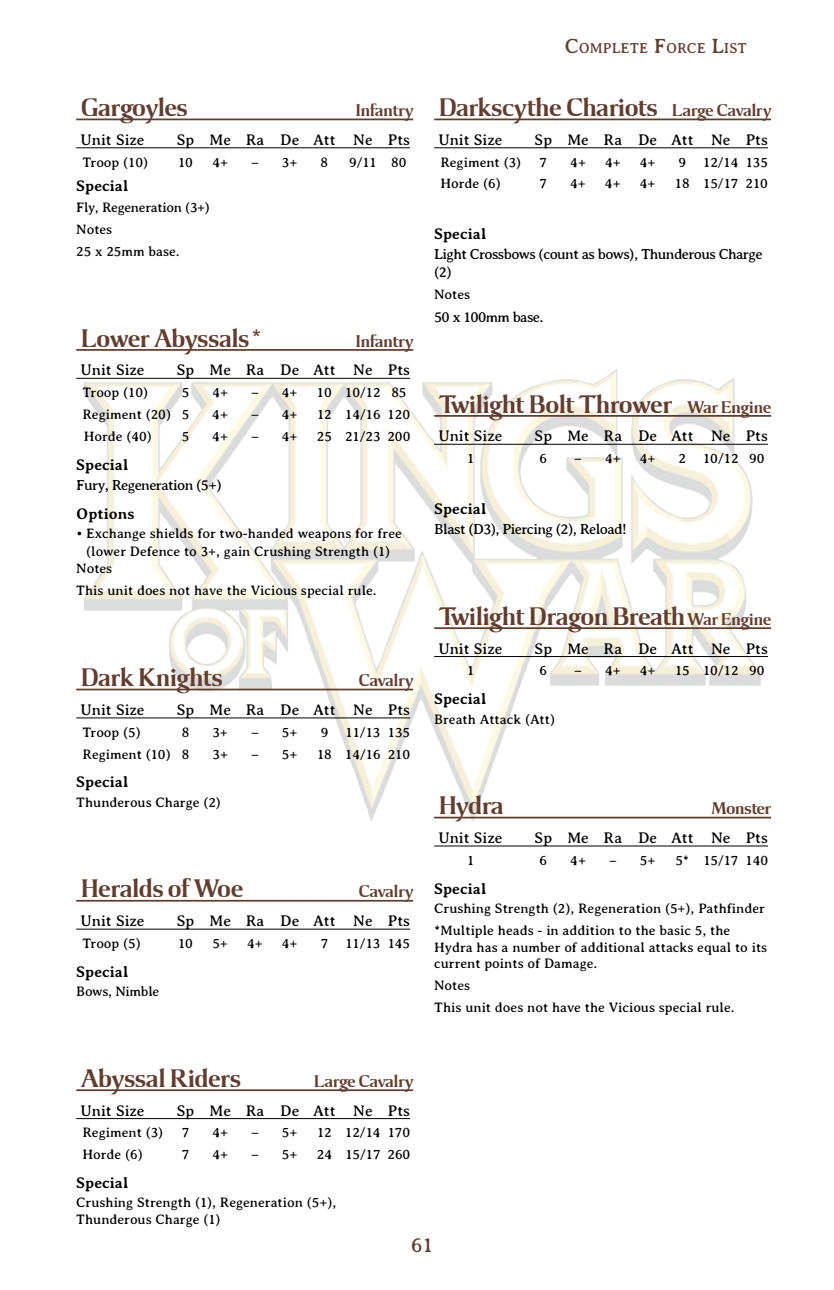
<style>
.page{position:relative;width:834px;height:1290px;background:#fff}
.page>*{position:absolute;margin:0;border:0;box-sizing:border-box;transform-origin:0 0}
.t1{font:700 26.25px "Argus RR";color:#613d30}
.t2{font:21px "Averia Serif";color:#613d30}
.t3{font:700 17.5px "Argus RR";color:#613d30}
.t4{font:15.75px "Averia Serif";color:#000}
.t5{font:700 15.75px "Averia Serif";color:#000}
.t6{font:14.88px/17.8px "Averia Serif";letter-spacing:-.04em;color:#000}
.t7{font:14.7px "Averia Serif";color:#613d30}
.t8{font:14px/16.8px "Averia Serif";color:#000}
.t9{font:14px/21.7px "Averia Serif";letter-spacing:-.02em;color:#000}
.s1{font-size:21px}
.s2{font-size:17.5px}
</style>
<div class="page">
<img style="left:84px;top:378px;width:621px;height:444px">
<hr style="left:76px;top:119px;width:337px;height:1px;background:#613d30">
<hr style="left:76px;top:147px;width:334px;height:1px;background:#000">
<hr style="left:76px;top:349px;width:337px;height:2px;background:#613d30">
<hr style="left:76px;top:378px;width:334px;height:1px;background:#000">
<hr style="left:76px;top:689px;width:337px;height:1px;background:#613d30">
<hr style="left:76px;top:717px;width:334px;height:1px;background:#000">
<hr style="left:76px;top:900px;width:337px;height:1px;background:#613d30">
<hr style="left:76px;top:929px;width:334px;height:1px;background:#000">
<hr style="left:76px;top:1089px;width:337px;height:2px;background:#613d30">
<hr style="left:76px;top:1118px;width:334px;height:1px;background:#000">
<hr style="left:434px;top:119px;width:337px;height:1px;background:#613d30">
<hr style="left:434px;top:147px;width:333px;height:1px;background:#000">
<hr style="left:434px;top:415px;width:337px;height:2px;background:#613d30">
<hr style="left:434px;top:444px;width:333px;height:1px;background:#000">
<hr style="left:434px;top:627px;width:337px;height:2px;background:#613d30">
<hr style="left:434px;top:656px;width:333px;height:1px;background:#000">
<hr style="left:434px;top:817px;width:337px;height:1px;background:#613d30">
<hr style="left:434px;top:845px;width:333px;height:1px;background:#000">
<h1 class="t1" style="left:81px;top:92px;width:108px">Gargoyles</h1>
<p class="t3" style="left:356px;top:100px;width:59px">Infantry</p>
<p class="t4" style="left:80px;top:131px;width:66px">Unit Size</p>
<p class="t4" style="left:177px;top:131px;width:235px">Sp Me Ra De Att Ne Pts</p>
<p class="t8" style="left:82px;top:154px;width:67px">Troop (10)</p>
<p class="t8" style="left:178px;top:154px;width:16px">10</p>
<p class="t8" style="left:212px;top:154px;width:17px">4+</p>
<p class="t8" style="left:251px;top:154px;width:48px">– 3+</p>
<p class="t8" style="left:320px;top:154px;width:9px">8</p>
<p class="t8" style="left:349px;top:154px;width:59px">9/11 80</p>
<p class="t5" style="left:76px;top:176px;width:54px">Special</p>
<p class="t9" style="left:76px;top:197px;width:135px">Fly, Regeneration (3+)<br>Notes<br>25 x 25mm base.</p>
<h1 class="t1" style="left:81px;top:323px;width:184px">Lower Abyssals*</h1>
<p class="t3" style="left:356px;top:331px;width:59px">Infantry</p>
<p class="t4" style="left:80px;top:361px;width:66px">Unit Size</p>
<p class="t4" style="left:177px;top:361px;width:235px">Sp Me Ra De Att Ne Pts</p>
<p class="t8" style="left:82px;top:384px;width:67px">Troop (10)</p>
<p class="t8" style="left:182px;top:384px;width:9px">5</p>
<p class="t8" style="left:212px;top:384px;width:17px">4+</p>
<p class="t8" style="left:251px;top:384px;width:48px">– 4+</p>
<p class="t8" style="left:317px;top:384px;width:91px">10 10/12 85</p>
<p class="t8" style="left:82px;top:406px;width:108px">Regiment (20) 5</p>
<p class="t8" style="left:212px;top:406px;width:17px">4+</p>
<p class="t8" style="left:251px;top:406px;width:48px">– 4+</p>
<p class="t8" style="left:317px;top:406px;width:95px">12 14/16 120</p>
<p class="t8" style="left:84px;top:428px;width:70px">Horde (40)</p>
<p class="t8" style="left:182px;top:428px;width:9px">5</p>
<p class="t8" style="left:212px;top:428px;width:17px">4+</p>
<p class="t8" style="left:251px;top:428px;width:48px">– 4+</p>
<p class="t8" style="left:317px;top:428px;width:95px">25 21/23 200</p>
<p class="t5" style="left:76px;top:455px;width:54px">Special</p>
<p class="t6" style="left:76px;top:476px;width:147px">Fury, Regeneration (5+)</p>
<p class="t5" style="left:76px;top:505px;width:60px">Options</p>
<p class="t8" style="left:76px;top:525px;width:327px">• Exchange shields for two-handed weapons for free</p>
<p class="t8" style="left:86px;top:543px;width:305px">(lower Defence to 3+, gain Crushing Strength (1)</p>
<p class="t8" style="left:76px;top:560px;width:38px">Notes</p>
<p class="t8" style="left:76px;top:582px;width:302px">This unit does not have the Vicious special rule.</p>
<h1 class="t1" style="left:81px;top:662px;width:143px">Dark Knights</h1>
<p class="t3" style="left:359px;top:670px;width:56px">Cavalry</p>
<p class="t4" style="left:80px;top:701px;width:66px">Unit Size</p>
<p class="t4" style="left:177px;top:701px;width:235px">Sp Me Ra De Att Ne Pts</p>
<p class="t8" style="left:82px;top:724px;width:60px">Troop (5)</p>
<p class="t8" style="left:182px;top:724px;width:9px">8</p>
<p class="t8" style="left:212px;top:724px;width:17px">3+</p>
<p class="t8" style="left:251px;top:724px;width:48px">– 5+</p>
<p class="t8" style="left:320px;top:724px;width:91px">9 11/13 135</p>
<p class="t8" style="left:83px;top:745px;width:108px">Regiment (10) 8</p>
<p class="t8" style="left:212px;top:745px;width:17px">3+</p>
<p class="t8" style="left:251px;top:745px;width:48px">– 5+</p>
<p class="t8" style="left:317px;top:745px;width:95px">18 14/16 210</p>
<p class="t5" style="left:76px;top:773px;width:54px">Special</p>
<p class="t8" style="left:76px;top:793px;width:146px">Thunderous Charge (2)</p>
<h1 class="t1" style="left:81px;top:874px;width:163px">Heralds of Woe</h1>
<p class="t3" style="left:359px;top:881px;width:56px">Cavalry</p>
<p class="t4" style="left:80px;top:912px;width:66px">Unit Size</p>
<p class="t4" style="left:177px;top:912px;width:235px">Sp Me Ra De Att Ne Pts</p>
<p class="t8" style="left:82px;top:935px;width:60px">Troop (5)</p>
<p class="t8" style="left:178px;top:935px;width:16px">10</p>
<p class="t8" style="left:212px;top:935px;width:17px">5+</p>
<p class="t8" style="left:247px;top:935px;width:17px">4+</p>
<p class="t8" style="left:282px;top:935px;width:17px">4+</p>
<p class="t8" style="left:320px;top:935px;width:91px">7 11/13 145</p>
<p class="t5" style="left:76px;top:963px;width:54px">Special</p>
<p class="t9" style="left:76px;top:980px;width:85px">Bows, Nimble</p>
<p class="t7" style="left:565px;top:40px;width:183px"><span class="s1">C</span>OMPLETE <span class="s1">F</span>ORCE <span class="s1">L</span>IST</p>
<h1 class="t1" style="left:439px;top:92px;width:333px">Darkscythe Chariots <span class="s2">Large Cavalry</span></h1>
<p class="t4" style="left:438px;top:131px;width:66px">Unit Size</p>
<p class="t4" style="left:534px;top:131px;width:235px">Sp Me Ra De Att Ne Pts</p>
<p class="t8" style="left:440px;top:154px;width:82px">Regiment (3)</p>
<p class="t8" style="left:539px;top:154px;width:9px">7</p>
<p class="t8" style="left:570px;top:154px;width:17px">4+</p>
<p class="t8" style="left:605px;top:154px;width:17px">4+</p>
<p class="t8" style="left:639px;top:154px;width:17px">4+</p>
<p class="t8" style="left:678px;top:154px;width:91px">9 12/14 135</p>
<p class="t8" style="left:440px;top:175px;width:62px">Horde (6)</p>
<p class="t8" style="left:539px;top:175px;width:9px">7</p>
<p class="t8" style="left:570px;top:175px;width:17px">4+</p>
<p class="t8" style="left:605px;top:175px;width:17px">4+</p>
<p class="t8" style="left:639px;top:175px;width:17px">4+</p>
<p class="t8" style="left:674px;top:175px;width:95px">18 15/17 210</p>
<p class="t5" style="left:434px;top:225px;width:54px">Special</p>
<p class="t6" style="left:434px;top:245px;width:330px">Light Crossbows (count as bows), Thunderous Charge (2)</p>
<p class="t8" style="left:434px;top:286px;width:38px">Notes</p>
<p class="t6" style="left:434px;top:308px;width:111px">50 x 100mm base.</p>
<h1 class="t1" style="left:439px;top:389px;width:333px">Twilight Bolt Thrower <span class="s2">War Engine</span></h1>
<p class="t4" style="left:438px;top:427px;width:66px">Unit Size</p>
<p class="t4" style="left:534px;top:427px;width:235px">Sp Me Ra De Att Ne Pts</p>
<p class="t8" style="left:467px;top:450px;width:9px">1</p>
<p class="t8" style="left:539px;top:450px;width:9px">6</p>
<p class="t8" style="left:574px;top:450px;width:48px">– 4+</p>
<p class="t8" style="left:639px;top:450px;width:17px">4+</p>
<p class="t8" style="left:678px;top:450px;width:87px">2 10/12 90</p>
<p class="t5" style="left:434px;top:500px;width:54px">Special</p>
<p class="t6" style="left:434px;top:520px;width:194px">Blast (D3), Piercing (2), Reload!</p>
<h1 class="t1" style="left:439px;top:601px;width:333px">Twilight Dragon Breath<span class="s2">War Engine</span></h1>
<p class="t4" style="left:438px;top:640px;width:66px">Unit Size</p>
<p class="t4" style="left:534px;top:640px;width:235px">Sp Me Ra De Att Ne Pts</p>
<p class="t8" style="left:467px;top:662px;width:9px">1</p>
<p class="t8" style="left:539px;top:662px;width:9px">6</p>
<p class="t8" style="left:574px;top:662px;width:48px">– 4+</p>
<p class="t8" style="left:639px;top:662px;width:17px">4+</p>
<p class="t8" style="left:675px;top:662px;width:91px">15 10/12 90</p>
<p class="t5" style="left:434px;top:690px;width:54px">Special</p>
<p class="t8" style="left:434px;top:710px;width:122px">Breath Attack (Att)</p>
<h1 class="t1" style="left:439px;top:790px;width:66px">Hydra</h1>
<p class="t3" style="left:711px;top:798px;width:61px">Monster</p>
<p class="t4" style="left:438px;top:829px;width:66px">Unit Size</p>
<p class="t4" style="left:534px;top:829px;width:235px">Sp Me Ra De Att Ne Pts</p>
<p class="t8" style="left:467px;top:852px;width:9px">1</p>
<p class="t8" style="left:539px;top:852px;width:9px">6</p>
<p class="t8" style="left:570px;top:852px;width:17px">4+</p>
<p class="t8" style="left:609px;top:852px;width:48px">– 5+</p>
<p class="t8" style="left:675px;top:852px;width:94px">5* 15/17 140</p>
<p class="t5" style="left:434px;top:879px;width:54px">Special</p>
<p class="t8" style="left:434px;top:897px;width:332px;line-height:21.7px">Crushing Strength (2), Regeneration (5+), Pathfinder *Multiple heads - in addition to the basic 5, the</p>
<p class="t8" style="left:434px;top:938px;width:334px">Hydra has a number of additional attacks equal to its current points of Damage.</p>
<p class="t8" style="left:434px;top:974px;width:302px;line-height:21.7px">Notes<br>This unit does not have the Vicious special rule.</p>
<h1 class="t1" style="left:81px;top:1063px;width:161px">Abyssal Riders</h1>
<p class="t3" style="left:314px;top:1071px;width:100px">Large Cavalry</p>
<p class="t4" style="left:80px;top:1102px;width:66px">Unit Size</p>
<p class="t4" style="left:177px;top:1102px;width:235px">Sp Me Ra De Att Ne Pts</p>
<p class="t8" style="left:82px;top:1124px;width:82px">Regiment (3)</p>
<p class="t8" style="left:182px;top:1124px;width:9px">7</p>
<p class="t8" style="left:212px;top:1124px;width:17px">4+</p>
<p class="t8" style="left:251px;top:1124px;width:48px">– 5+</p>
<p class="t8" style="left:317px;top:1124px;width:94px">12 12/14 170</p>
<p class="t8" style="left:82px;top:1146px;width:62px">Horde (6)</p>
<p class="t8" style="left:182px;top:1146px;width:9px">7</p>
<p class="t8" style="left:212px;top:1146px;width:17px">4+</p>
<p class="t8" style="left:251px;top:1146px;width:48px">– 5+</p>
<p class="t8" style="left:317px;top:1146px;width:95px">24 15/17 260</p>
<p class="t5" style="left:76px;top:1174px;width:54px">Special</p>
<p class="t8" style="left:76px;top:1194px;width:261px">Crushing Strength (1), Regeneration (5+),<br>Thunderous Charge (1)</p>
<h2 class="t2" style="left:411px;top:1233px;width:24px">61</h2>
</div>
